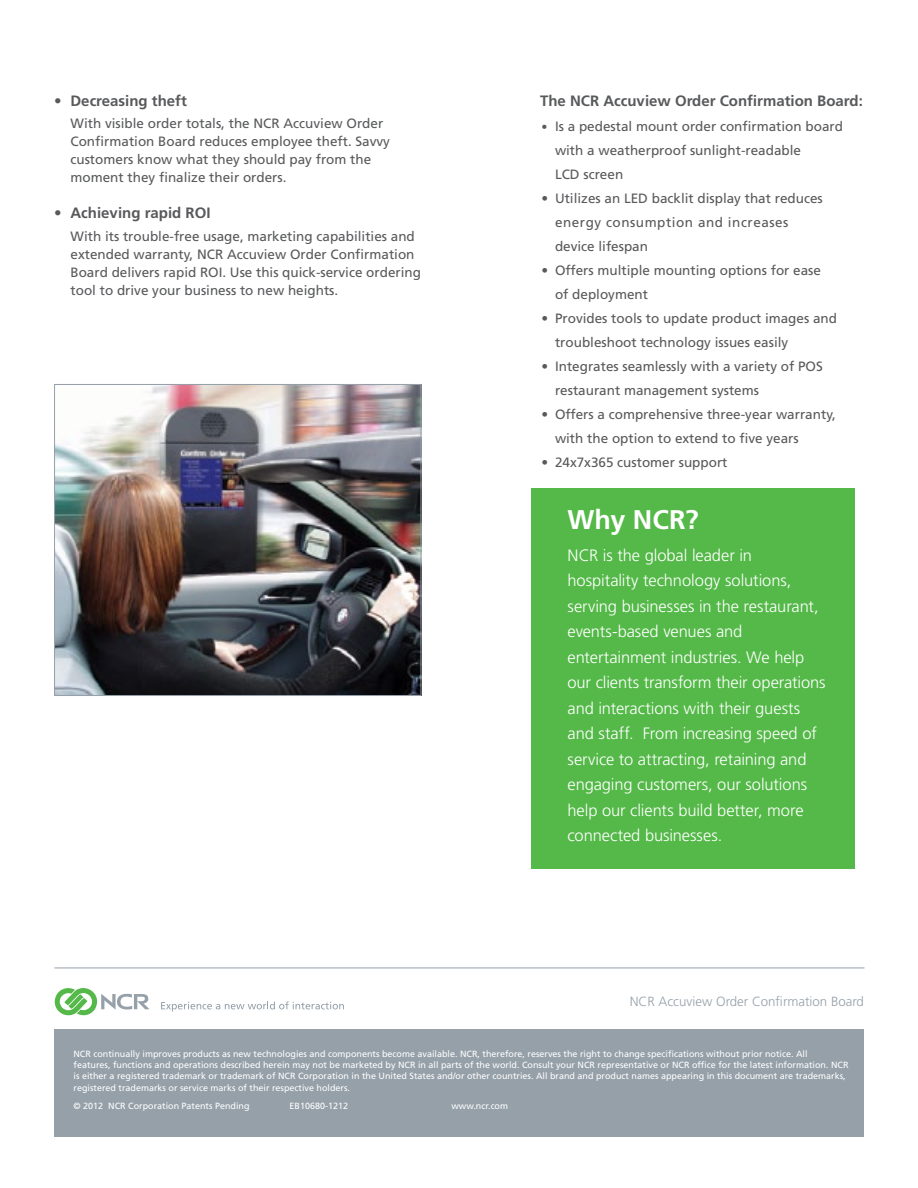
<style>
.page{position:relative;width:918px;height:1188px;background:#fff}
.page>*{position:absolute;margin:0;border:0;box-sizing:border-box;transform-origin:0 0}
.t1{font:700 27px "Frutiger LT Std";color:#fff}
.t2{font:300 16.5px/25.5px "Frutiger LT Std";letter-spacing:-.005em;color:#fff}
.t3{font:700 15px "Frutiger LT Std";color:#58595b}
.t4{font:13.5px/24px "Frutiger LT Std";color:#58595b}
.t5{font:300 13.35px "Frutiger LT Std";color:#95a0a9}
.t6{font:9px/11.2px "Frutiger LT Std";color:#fff}
.s1{font-size:12px}
</style>
<div class="page">
<div style="left:54px;top:1030px;width:810px;height:107px;background:#95a0a9"></div>
<hr style="left:54px;top:968px;width:810px;height:1px;background:#95a0a9">
<svg style="left:55px;top:988px;width:95px;height:27px"></svg>
<svg style="left:161px;top:1001px;width:183px;height:10px"></svg>
<img style="left:56px;top:386px;width:363px;height:308px">
<div style="left:54px;top:384px;width:367px;height:312px;border:1px solid #95a0a9"></div>
<div style="left:531px;top:488px;width:324px;height:381px;background:#54b948"></div>
<p class="t3" style="left:54px;top:92px;width:134px">• Decreasing theft</p>
<p class="t4" style="left:70px;top:115px;width:321px;line-height:18px">With visible order totals, the NCR Accuview Order Confirmation Board reduces employee theft. Savvy customers know what they should pay from the moment they finalize their orders.</p>
<p class="t3" style="left:54px;top:204px;width:158px">• Achieving rapid ROI</p>
<p class="t4" style="left:70px;top:227px;width:352px;line-height:18px">With its trouble-free usage, marketing capabilities and extended warranty, NCR Accuview Order Confirmation Board delivers rapid ROI. Use this quick-service ordering tool to drive your business to new heights.</p>
<p class="t3" style="left:540px;top:92px;width:324px">The NCR Accuview Order Confirmation Board:</p>
<p class="t4" style="left:555px;top:114px;width:290px;text-indent:-14px"><span class="s1">•</span> Is a pedestal mount order confirmation board with a weatherproof sunlight-readable<br>LCD screen</p>
<p class="t4" style="left:555px;top:186px;width:269px;text-indent:-14px">• Utilizes an LED backlit display that reduces energy consumption and increases device lifespan</p>
<p class="t4" style="left:555px;top:258px;width:268px;text-indent:-14px">• Offers multiple mounting options for ease of deployment</p>
<p class="t4" style="left:555px;top:306px;width:284px;text-indent:-14px">• Provides tools to update product images and troubleshoot technology issues easily</p>
<p class="t4" style="left:555px;top:354px;width:269px;text-indent:-14px">• Integrates seamlessly with a variety of POS restaurant management systems</p>
<p class="t4" style="left:555px;top:402px;width:282px;text-indent:-14px">• Offers a comprehensive three-year warranty, with the option to extend to five years</p>
<p class="t4" style="left:542px;top:450px;width:188px">• 24x7x365 customer support</p>
<h1 class="t1" style="left:568px;top:503px;width:133px">Why NCR?</h1>
<p class="t2" style="left:568px;top:543px;width:260px">NCR is the global leader in hospitality technology solutions, serving businesses in the restaurant, events-based venues and entertainment industries. We help our clients transform their operations and interactions with their guests and staff. From increasing speed of service to attracting, retaining and engaging customers, our solutions help our clients build better, more connected businesses.</p>
<p class="t5" style="left:630px;top:994px;width:236px">NCR Accuview Order Confirmation Board</p>
<p class="t6" style="left:74px;top:1048px;width:777px">NCR continually improves products as new technologies and components become available. NCR, therefore, reserves the right to change specifications without prior notice. All<br>features, functions and operations described herein may not be marketed by NCR in all parts of the world. Consult your NCR representative or NCR office for the latest information. NCR is either a registered trademark or trademark of NCR Corporation in the United States and/or other countries. All brand and product names appearing in this document are trademarks, registered trademarks or service marks of their respective holders.</p>
<p class="t6" style="left:74px;top:1100px;width:178px">© 2012 NCR Corporation Patents Pending</p>
<p class="t6" style="left:290px;top:1100px;width:60px">EB10680-1212</p>
<p class="t6" style="left:452px;top:1100px;width:58px">www.ncr.com</p>
</div>
